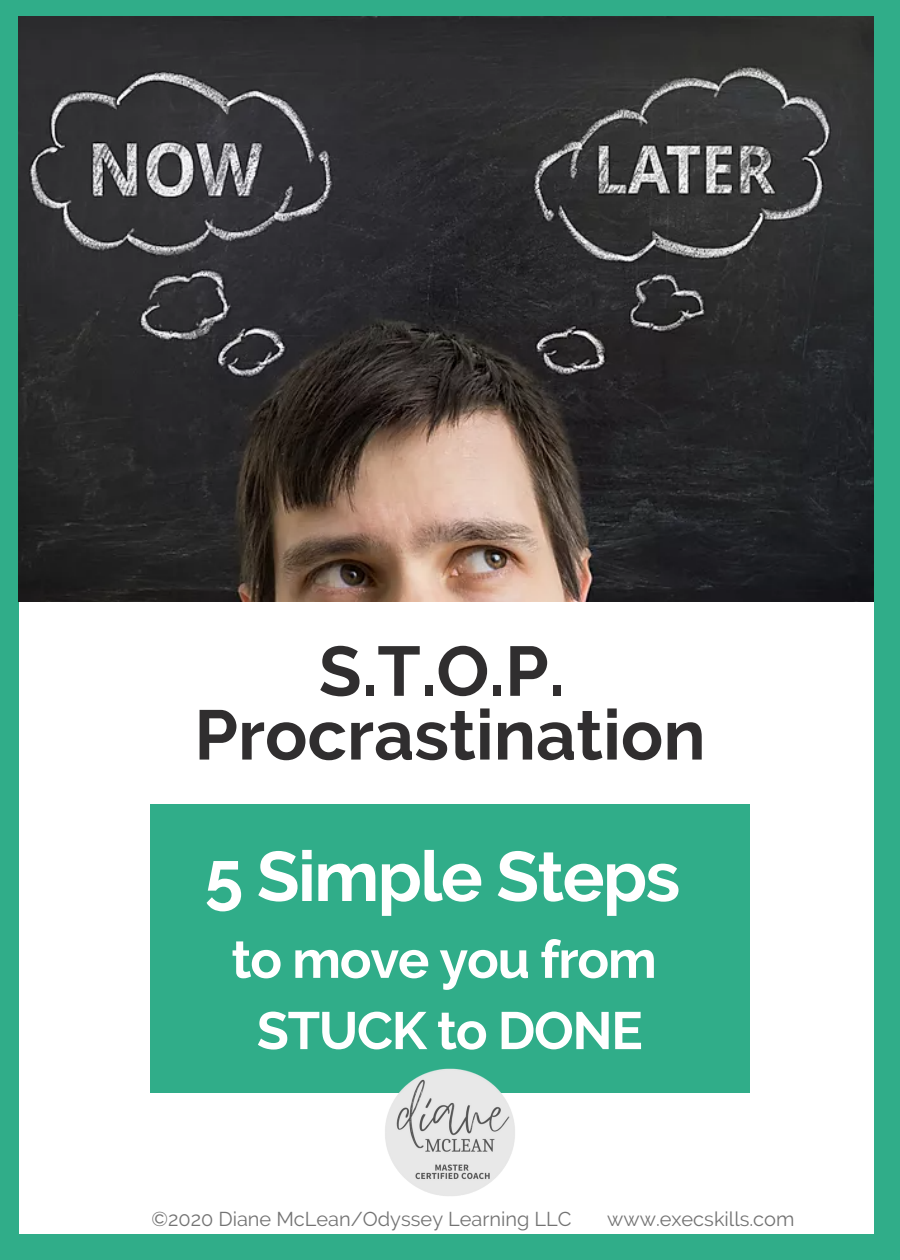
<style>
.page{position:relative;width:900px;height:1260px;background:#30ad89}
.page>*{position:absolute;margin:0;border:0;box-sizing:border-box;transform-origin:0 0}
.t1{font:700 70px/63.8px "Raleway";color:#302e2f;text-align:center}
.t2{font:700 70px "Raleway";letter-spacing:-.025em;color:#fff}
.t3{font:700 52.5px/71.2px "Raleway";letter-spacing:-.025em;color:#fff;text-align:center}
.t4{font:20px "Raleway";color:#737373}
</style>
<div class="page">
<img style="left:19px;top:17px;width:855px;height:585px">
<div style="left:19px;top:602px;width:855px;height:632px;background:#fff"></div>
<div style="left:150px;top:805px;width:600px;height:288px;background:#30ad89"></div>
<img style="left:385px;top:1068px;width:130px;height:128px">
<h1 class="t1" style="left:194px;top:639px;width:513px">S.T.O.P.<br>Procrastination</h1>
<h1 class="t2" style="left:205px;top:835px;width:477px">5 Simple Steps</h1>
<h2 class="t3" style="left:231px;top:924px;width:427px">to move you from<br>STUCK to DONE</h2>
<p class="t4" style="left:151px;top:1207px;width:422px">©2020 Diane McLean/Odyssey Learning LLC</p>
<p class="t4" style="left:607px;top:1207px;width:189px">www.execskills.com</p>
</div>
